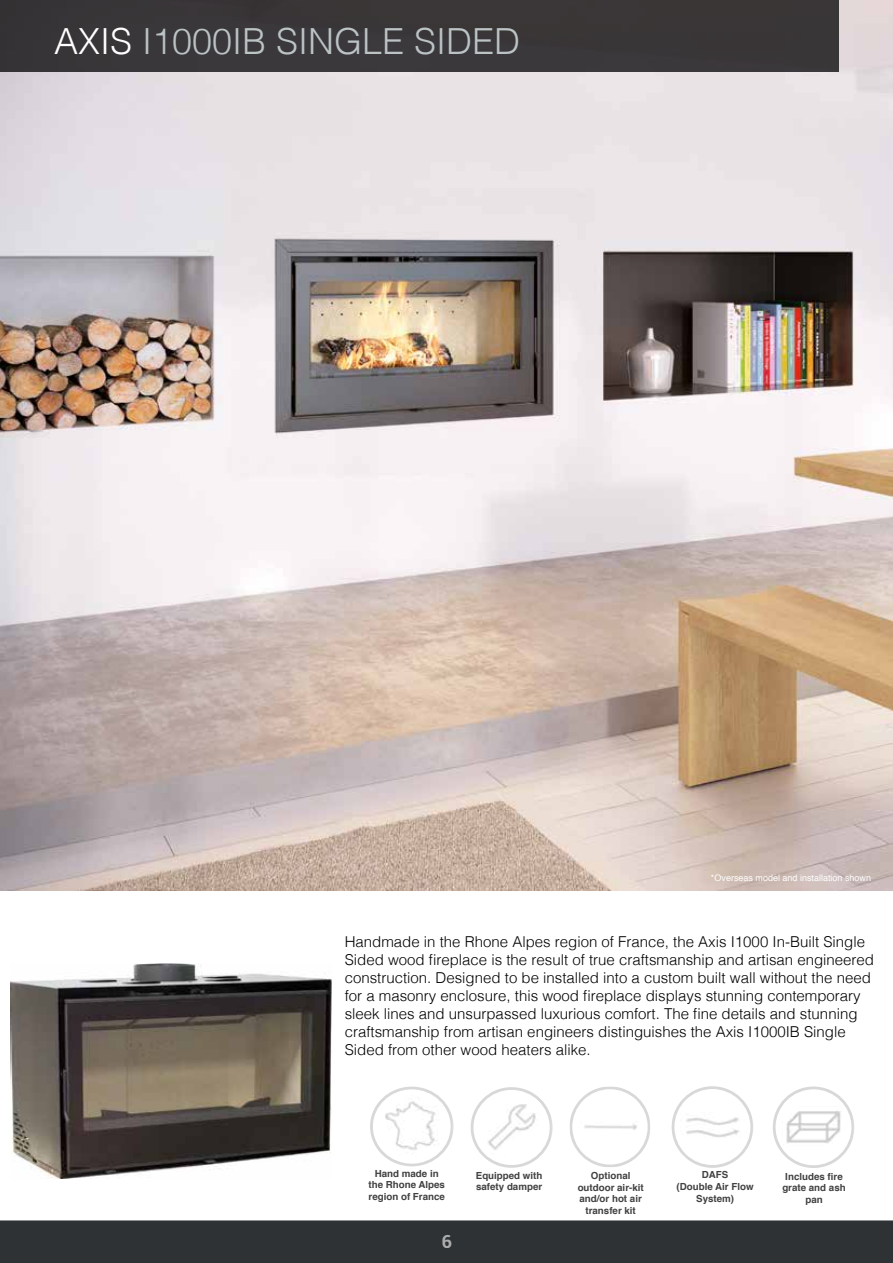
<style>
.page{position:relative;width:893px;height:1263px;background:#fff}
.page>*{position:absolute;margin:0;border:0;box-sizing:border-box;transform-origin:0 0}
.t1{font:300 36px "Helvetica";color:#bbc3c5}
.t2{font:700 18px "Roboto";color:#fff}
.t3{font:300 15px/18px "Helvetica";color:#000}
.t4{font:700 9.75px/11.7px "Helvetica";color:#414141;text-align:center}
.t5{font:9px "Helvetica";color:#fff}
.s1{color:#fff}
</style>
<div class="page">
<div style="left:0;top:1220px;width:893px;height:43px;background:#2f3234"></div>
<img style="left:0;top:0;width:893px;height:891px">
<div style="left:0;top:0;width:839px;height:72px;background:#3a3638"></div>
<img style="left:10px;top:963px;width:321px;height:216px">
<img style="left:471px;top:1087px;width:81px;height:81px">
<img style="left:672px;top:1086px;width:81px;height:82px">
<img style="left:370px;top:1086px;width:83px;height:80px">
<img style="left:773px;top:1086px;width:81px;height:82px">
<img style="left:570px;top:1086px;width:80px;height:81px">
<h1 class="t1" style="left:54px;top:11px;width:468px"><span class="s1">AXIS</span> I1000IB SINGLE SIDED</h1>
<p class="t5" style="left:711px;top:871px;width:162px">*Overseas model and installation shown</p>
<p class="t3" style="left:345px;top:931px;width:531px">Handmade in the Rhone Alpes region of France, the Axis I1000 In-Built Single Sided wood fireplace is the result of true craftsmanship and artisan engineered construction. Designed to be installed into a custom built wall without the need for a masonry enclosure, this wood fireplace displays stunning contemporary sleek lines and unsurpassed luxurious comfort. The fine details and stunning craftsmanship from artisan engineers distinguishes the Axis I1000IB Single Sided from other wood heaters alike.</p>
<p class="t4" style="left:368px;top:1167px;width:78px">Hand made in the Rhone Alpes region of France</p>
<p class="t2" style="left:441px;top:1229px;width:12px">6</p>
<p class="t4" style="left:476px;top:1169px;width:68px;text-align:left">Equipped with safety damper</p>
<p class="t4" style="left:677px;top:1169px;width:79px">DAFS<br>(Double Air Flow<br>System)</p>
<p class="t4" style="left:782px;top:1170px;width:65px">Includes fire grate and ash pan</p>
<p class="t4" style="left:578px;top:1170px;width:68px">Optional outdoor air-kit and/or hot air transfer kit</p>
</div>
